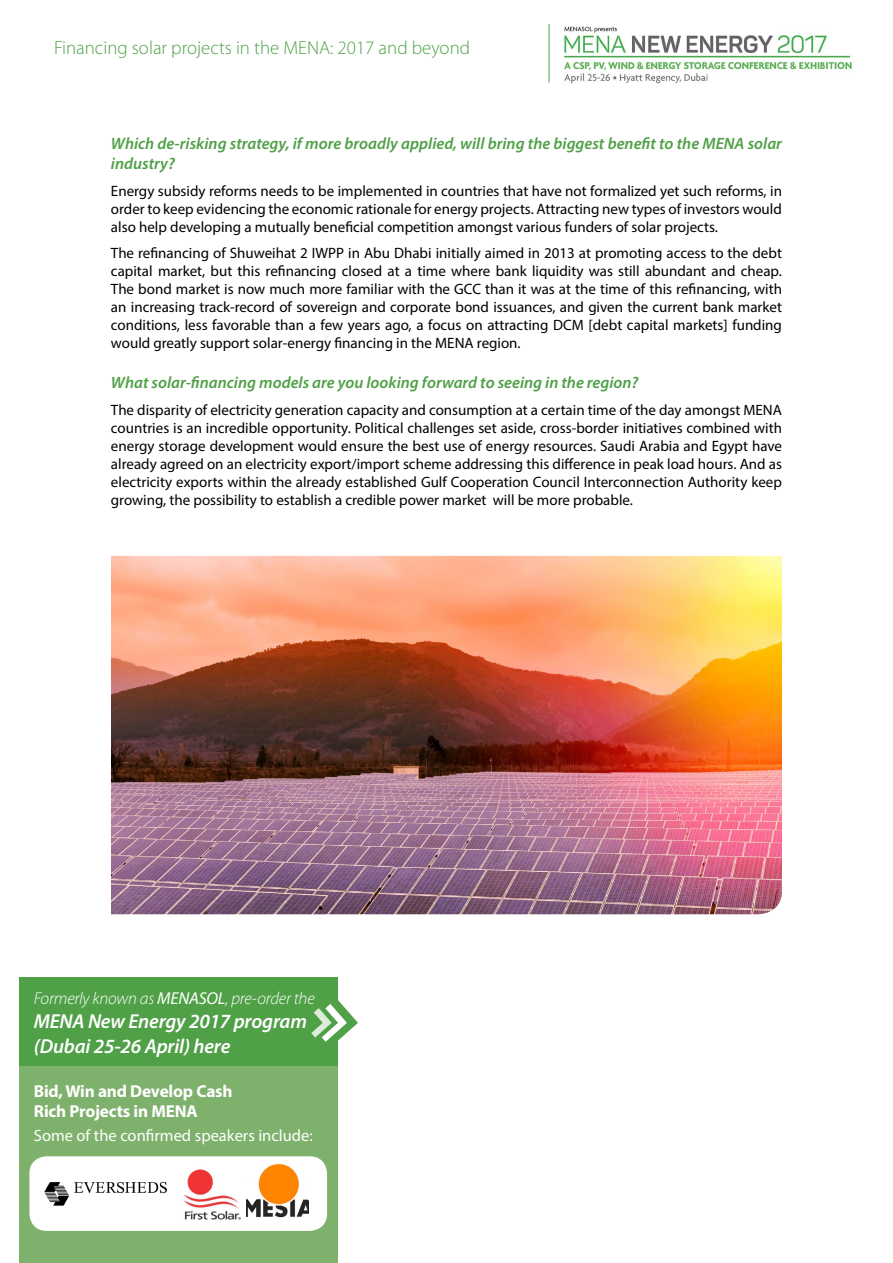
<style>
.page{position:relative;width:893px;height:1263px;background:#fff}
.page>*{position:absolute;margin:0;border:0;box-sizing:border-box;transform-origin:0 0}
.t1{font:italic 600 20.25px/24.3px "Myriad Pro";letter-spacing:-.01em;color:#fff}
.t2{font:300 18.9px "Myriad Pro";color:#4fa047}
.t3{font:700 17.25px/20.7px "Myriad Pro";letter-spacing:-.01em;color:#fff}
.t4{font:italic 300 17.25px "Myriad Pro";letter-spacing:-.01em;color:#fff}
.t5{font:italic 600 16.5px/19.8px "Myriad Pro";color:#4fa047}
.t6{font:16.5px "Myriad Pro";color:#fff}
.t7{font:15px/18px "Myriad Pro";color:#000;text-align:justify}
.s1{font-weight:400}
</style>
<div class="page">
<img style="left:548px;top:24px;width:304px;height:60px">
<div style="left:19px;top:977px;width:318px;height:100px;background:#4fa047"></div>
<div style="left:19px;top:1066px;width:318px;height:197px;background:#7eb16b"></div>
<hr style="left:549px;top:24px;width:1px;height:59px;background:#4fa047">
<svg style="left:311px;top:980px;width:47px;height:86px"></svg>
<div style="left:29px;top:1156px;width:298px;height:75px;background:#fff;border-radius:17px"></div>
<img style="left:44px;top:1181px;width:123px;height:25px">
<img style="left:184px;top:1169px;width:57px;height:51px">
<img style="left:246px;top:1163px;width:63px;height:55px">
<img style="left:111px;top:556px;width:671px;height:358px">
<p class="t2" style="left:54px;top:36px;width:418px">Financing solar projects in the MENA: 2017 and beyond</p>
<p class="t5" style="left:111px;top:133px;width:672px">Which de-risking strategy, if more broadly applied, will bring the biggest benefit to the MENA solar industry?</p>
<p class="t7" style="left:111px;top:181px;width:672px">Energy subsidy reforms needs to be implemented in countries that have not formalized yet such reforms, in order to keep evidencing the economic rationale for energy projects. Attracting new types of investors would also help developing a mutually beneficial competition amongst various funders of solar projects.</p>
<p class="t7" style="left:111px;top:244px;width:673px">The refinancing of Shuweihat 2 IWPP in Abu Dhabi initially aimed in 2013 at promoting access to the debt capital market, but this refinancing closed at a time where bank liquidity was still abundant and cheap.<br>The bond market is now much more familiar with the GCC than it was at the time of this refinancing, with an increasing track-record of sovereign and corporate bond issuances, and given the current bank market conditions, less favorable than a few years ago, a focus on attracting DCM [debt capital markets] funding would greatly support solar-energy financing in the MENA region.</p>
<p class="t5" style="left:111px;top:373px;width:529px">What solar-financing models are you looking forward to seeing in the region?</p>
<p class="t7" style="left:111px;top:401px;width:673px">The disparity of electricity generation capacity and consumption at a certain time of the day amongst MENA countries is an incredible opportunity. Political challenges set aside, cross-border initiatives combined with energy storage development would ensure the best use of energy resources. Saudi Arabia and Egypt have already agreed on an electricity export/import scheme addressing this difference in peak load hours. And as electricity exports within the already established Gulf Cooperation Council Interconnection Authority keep growing, the possibility to establish a credible power market will be more probable.</p>
<p class="t4" style="left:34px;top:988px;width:282px">Formerly known as <span class="s1">MENASOL</span>, pre-order the</p>
<h1 class="t1" style="left:34px;top:1009px;width:275px">MENA New Energy 2017 program (Dubai 25-26 April) here</h1>
<p class="t3" style="left:34px;top:1080px;width:200px">Bid, Win and Develop Cash<br>Rich Projects in MENA</p>
<p class="t6" style="left:34px;top:1126px;width:280px">Some of the confirmed speakers include:</p>
</div>
